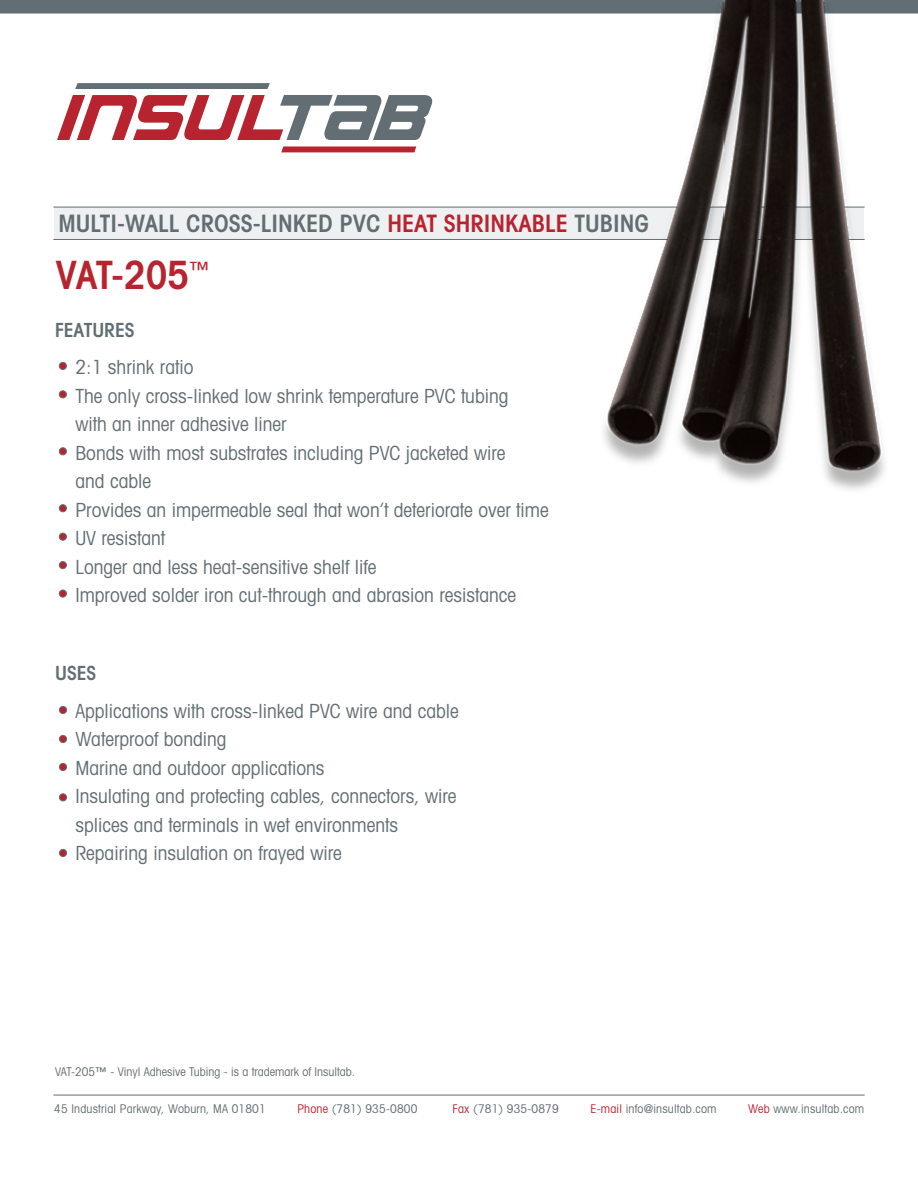
<style>
.page{position:relative;width:918px;height:1188px;background:#fff}
.page>*{position:absolute;margin:0;border:0;box-sizing:border-box;transform-origin:0 0}
.t1{font:600 condensed 39px "Avant Garde";letter-spacing:-.02em;color:#b7242f}
.t2{font:600 condensed 24px "Avant Garde";color:#626e73}
.t3{font:condensed 19.5px/28.5px "Avant Garde";color:#626e73}
.t4{font:600 condensed 19.5px "Avant Garde";color:#626e73}
.t5{font:condensed 12px "Avant Garde";letter-spacing:.015em;color:#626e73}
.s1{color:#b7242f}
</style>
<div class="page">
<div style="left:54px;top:207px;width:810px;height:32px;background:#eff0f1"></div>
<svg style="left:53px;top:206px;width:182px;height:2px"></svg>
<svg style="left:53px;top:239px;width:182px;height:1px"></svg>
<svg style="left:57px;top:95px;width:178px;height:45px"></svg>
<svg style="left:75px;top:83px;width:160px;height:6px"></svg>
<div style="left:59px;top:362px;width:7px;height:8px;background:#b7242f;border-radius:50%"></div>
<div style="left:59px;top:362px;width:8px;height:8px;border:1px solid #626e73;border-radius:50%"></div>
<div style="left:59px;top:391px;width:7px;height:7px;background:#b7242f;border-radius:50%"></div>
<div style="left:59px;top:391px;width:8px;height:7px;border:1px solid #626e73;border-radius:50%"></div>
<div style="left:59px;top:448px;width:7px;height:7px;background:#b7242f;border-radius:50%"></div>
<div style="left:59px;top:448px;width:8px;height:7px;border:1px solid #626e73;border-radius:50%"></div>
<div style="left:59px;top:505px;width:7px;height:7px;background:#b7242f;border-radius:50%"></div>
<div style="left:59px;top:505px;width:8px;height:7px;border:1px solid #626e73;border-radius:50%"></div>
<div style="left:59px;top:562px;width:7px;height:7px;background:#b7242f;border-radius:50%"></div>
<div style="left:59px;top:561px;width:8px;height:8px;border:1px solid #626e73;border-radius:50%"></div>
<div style="left:59px;top:533px;width:7px;height:7px;background:#b7242f;border-radius:50%"></div>
<div style="left:59px;top:533px;width:8px;height:7px;border:1px solid #626e73;border-radius:50%"></div>
<div style="left:59px;top:590px;width:7px;height:7px;background:#b7242f;border-radius:50%"></div>
<div style="left:59px;top:590px;width:8px;height:7px;border:1px solid #626e73;border-radius:50%"></div>
<div style="left:59px;top:706px;width:8px;height:8px;background:#b7242f;border-radius:50%"></div>
<div style="left:59px;top:706px;width:8px;height:8px;border:1px solid #626e73;border-radius:50%"></div>
<div style="left:59px;top:735px;width:8px;height:8px;background:#b7242f;border-radius:50%"></div>
<div style="left:59px;top:735px;width:8px;height:8px;border:1px solid #626e73;border-radius:50%"></div>
<div style="left:59px;top:849px;width:8px;height:8px;background:#b7242f;border-radius:50%"></div>
<div style="left:59px;top:849px;width:8px;height:8px;border:1px solid #626e73;border-radius:50%"></div>
<div style="left:59px;top:763px;width:8px;height:8px;background:#b7242f;border-radius:50%"></div>
<div style="left:59px;top:763px;width:8px;height:8px;border:1px solid #626e73;border-radius:50%"></div>
<div style="left:59px;top:794px;width:8px;height:7px;background:#b7242f;border-radius:50%"></div>
<div style="left:59px;top:794px;width:8px;height:7px;border:1px solid #626e73;border-radius:50%"></div>
<svg style="left:53px;top:1094px;width:812px;height:2px;background:#b0b5b8"></svg>
<svg style="left:0;top:0;width:235px;height:14px;background:#677377"></svg>
<img style="left:235px;top:0;width:683px;height:490px">
<p class="t2" style="left:59px;top:209px;width:592px">MULTI-WALL CROSS-LINKED PVC <span class="s1">HEAT SHRINKABLE</span> TUBING</p>
<h1 class="t1" style="left:56px;top:252px;width:156px">VAT-205<sup>™</sup></h1>
<p class="t4" style="left:55px;top:318px;width:81px">FEATURES</p>
<p class="t3" style="left:75px;top:352px;width:475px">2:1 shrink ratio<br>The only cross-linked low shrink temperature PVC tubing<br>with an inner adhesive liner<br>Bonds with most substrates including PVC jacketed wire<br>and cable<br>Provides an impermeable seal that won’t deteriorate over time UV resistant<br>Longer and less heat-sensitive shelf life<br>Improved solder iron cut-through and abrasion resistance</p>
<p class="t4" style="left:55px;top:661px;width:43px">USES</p>
<p class="t3" style="left:75px;top:696px;width:385px">Applications with cross-linked PVC wire and cable Waterproof bonding<br>Marine and outdoor applications<br>Insulating and protecting cables, connectors, wire splices and terminals in wet environments Repairing insulation on frayed wire</p>
<p class="t5" style="left:55px;top:1064px;width:302px">VAT-205™ - Vinyl Adhesive Tubing - is a trademark of Insultab.</p>
<p class="t5" style="left:54px;top:1101px;width:213px">45 Industrial Parkway, Woburn, MA 01801</p>
<p class="t5" style="left:297px;top:1101px;width:121px"><span class="s1">Phone</span> (781) 935-0800</p>
<p class="t5" style="left:453px;top:1101px;width:108px"><span class="s1">Fax</span> (781) 935-0879</p>
<p class="t5" style="left:591px;top:1101px;width:128px"><span class="s1">E-mail</span> info@insultab.com</p>
<p class="t5" style="left:748px;top:1101px;width:117px"><span class="s1">Web</span> www.insultab.com</p>
</div>
